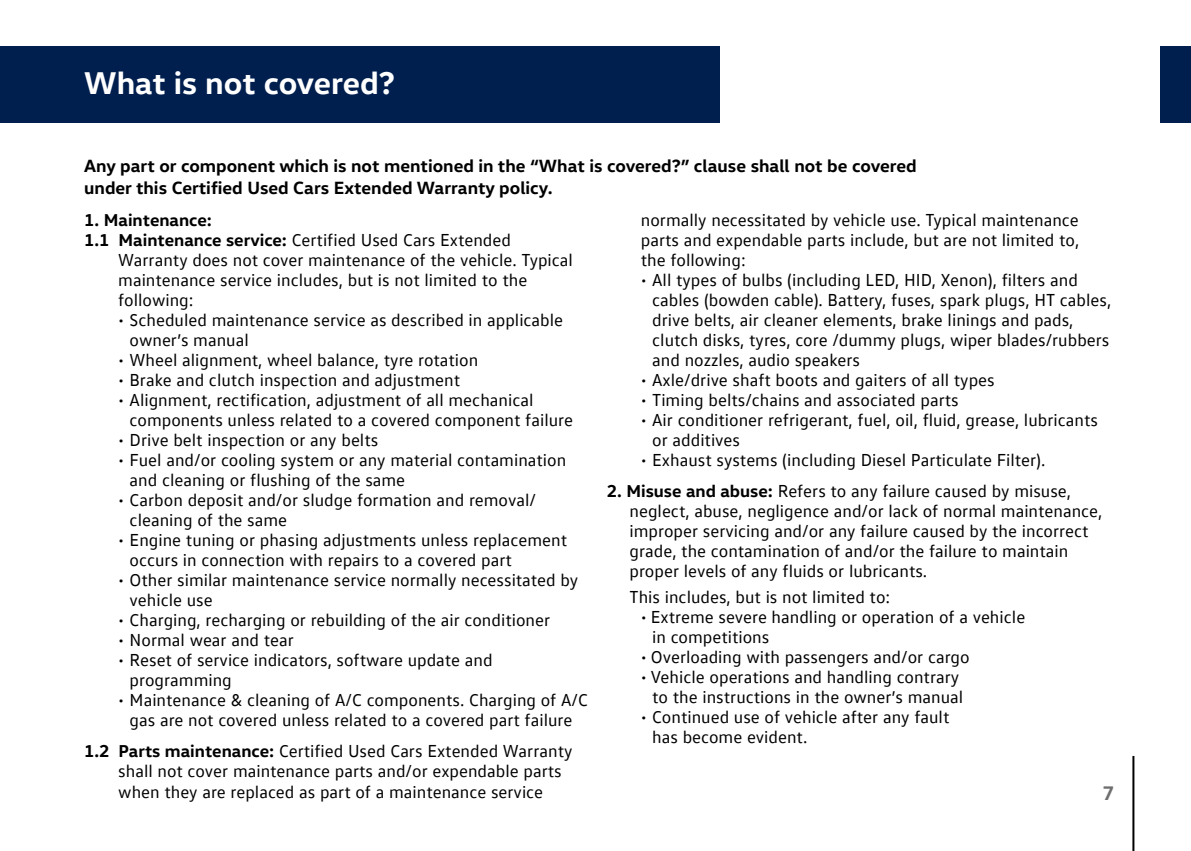
<style>
.page{position:relative;width:1191px;height:851px;background:#fff}
.page>*{position:absolute;margin:0;border:0;box-sizing:border-box;transform-origin:0 0}
.t1{font:700 32px "VW Head";letter-spacing:-.005em;color:#fff}
.t2{font:700 20px "VW Head";color:#706f6f}
.t3{font:700 18px/21.6px "VW Head";color:#000}
.t4{font:17.6px/20px "VW Text Office";color:#000}
.t5{font:700 17.6px "VW Head";color:#000}
.s1{font-family:"VW Head";font-weight:700}
</style>
<div class="page">
<div style="left:0;top:46px;width:719px;height:77px;background:#001f4f"></div>
<div style="left:1160px;top:46px;width:31px;height:77px;background:#001f4f"></div>
<hr style="left:1132px;top:755px;width:2px;height:95px;background:#000">
<h1 class="t1" style="left:84px;top:62px;width:312px">What is not covered?</h1>
<p class="t3" style="left:84px;top:154px;width:834px">Any part or component which is not mentioned in the “What is covered?” clause shall not be covered under this Certified Used Cars Extended Warranty policy.</p>
<p class="t5" style="left:84px;top:208px;width:129px">1. Maintenance:</p>
<p class="t4" style="left:118px;top:229px;width:456px;text-indent:-34px"><span class="s1">1.1 Maintenance service:</span> Certified Used Cars Extended Warranty does not cover maintenance of the vehicle. Typical maintenance service includes, but is not limited to the following:</p>
<p class="t4" style="left:130px;top:309px;width:435px;text-indent:-11px">• Scheduled maintenance service as described in applicable owner’s manual</p>
<p class="t4" style="left:118px;top:349px;width:361px">• Wheel alignment, wheel balance, tyre rotation</p>
<p class="t4" style="left:118px;top:369px;width:343px">• Brake and clutch inspection and adjustment</p>
<p class="t4" style="left:130px;top:389px;width:445px;text-indent:-11px">• Alignment, rectification, adjustment of all mechanical components unless related to a covered component failure</p>
<p class="t4" style="left:118px;top:429px;width:261px">• Drive belt inspection or any belts</p>
<p class="t4" style="left:130px;top:449px;width:438px;text-indent:-11px">• Fuel and/or cooling system or any material contamination and cleaning or flushing of the same</p>
<p class="t4" style="left:130px;top:489px;width:408px;text-indent:-11px">• Carbon deposit and/or sludge formation and removal/ cleaning of the same</p>
<p class="t4" style="left:130px;top:529px;width:439px;text-indent:-11px">• Engine tuning or phasing adjustments unless replacement occurs in connection with repairs to a covered part</p>
<p class="t4" style="left:130px;top:569px;width:450px;text-indent:-11px">• Other similar maintenance service normally necessitated by vehicle use</p>
<p class="t4" style="left:118px;top:609px;width:433px">• Charging, recharging or rebuilding of the air conditioner</p>
<p class="t4" style="left:118px;top:629px;width:177px">• Normal wear and tear</p>
<p class="t4" style="left:130px;top:649px;width:364px;text-indent:-11px">• Reset of service indicators, software update and programming</p>
<p class="t4" style="left:118px;top:689px;width:471px;text-align:center">• Maintenance &amp; cleaning of A/C components. Charging of A/C gas are not covered unless related to a covered part failure</p>
<p class="t4" style="left:118px;top:740px;width:456px;text-indent:-34px"><span class="s1">1.2 Parts maintenance:</span> Certified Used Cars Extended Warranty shall not cover maintenance parts and/or expendable parts when they are replaced as part of a maintenance service</p>
<p class="t4" style="left:641px;top:209px;width:440px;text-align:justify">normally necessitated by vehicle use. Typical maintenance parts and expendable parts include, but are not limited to, the following:</p>
<p class="t4" style="left:652px;top:269px;width:460px;text-indent:-11px">• All types of bulbs (including LED, HID, Xenon), filters and cables (bowden cable). Battery, fuses, spark plugs, HT cables, drive belts, air cleaner elements, brake linings and pads, clutch disks, tyres, core /dummy plugs, wiper blades/rubbers and nozzles, audio speakers</p>
<p class="t4" style="left:641px;top:369px;width:355px">• Axle/drive shaft boots and gaiters of all types</p>
<p class="t4" style="left:641px;top:389px;width:319px">• Timing belts/chains and associated parts</p>
<p class="t4" style="left:652px;top:409px;width:447px;text-indent:-11px">• Air conditioner refrigerant, fuel, oil, fluid, grease, lubricants or additives</p>
<p class="t4" style="left:641px;top:449px;width:406px">• Exhaust systems (including Diesel Particulate Filter).</p>
<p class="t4" style="left:629px;top:480px;width:474px;text-indent:-23px"><span class="s1">2. Misuse and abuse:</span> Refers to any failure caused by misuse, neglect, abuse, negligence and/or lack of normal maintenance, improper servicing and/or any failure caused by the incorrect grade, the contamination of and/or the failure to maintain proper levels of any fluids or lubricants.</p>
<p class="t4" style="left:629px;top:586px;width:262px">This includes, but is not limited to:</p>
<p class="t4" style="left:652px;top:606px;width:374px;text-indent:-11px">• Extreme severe handling or operation of a vehicle in competitions</p>
<p class="t4" style="left:641px;top:646px;width:330px">• Overloading with passengers and/or cargo</p>
<p class="t4" style="left:641px;top:666px;width:324px;text-align:right">• Vehicle operations and handling contrary to the instructions in the owner’s manual</p>
<p class="t4" style="left:652px;top:706px;width:299px;text-indent:-11px">• Continued use of vehicle after any fault has become evident.</p>
<p class="t2" style="left:1102px;top:780px;width:13px">7</p>
</div>
